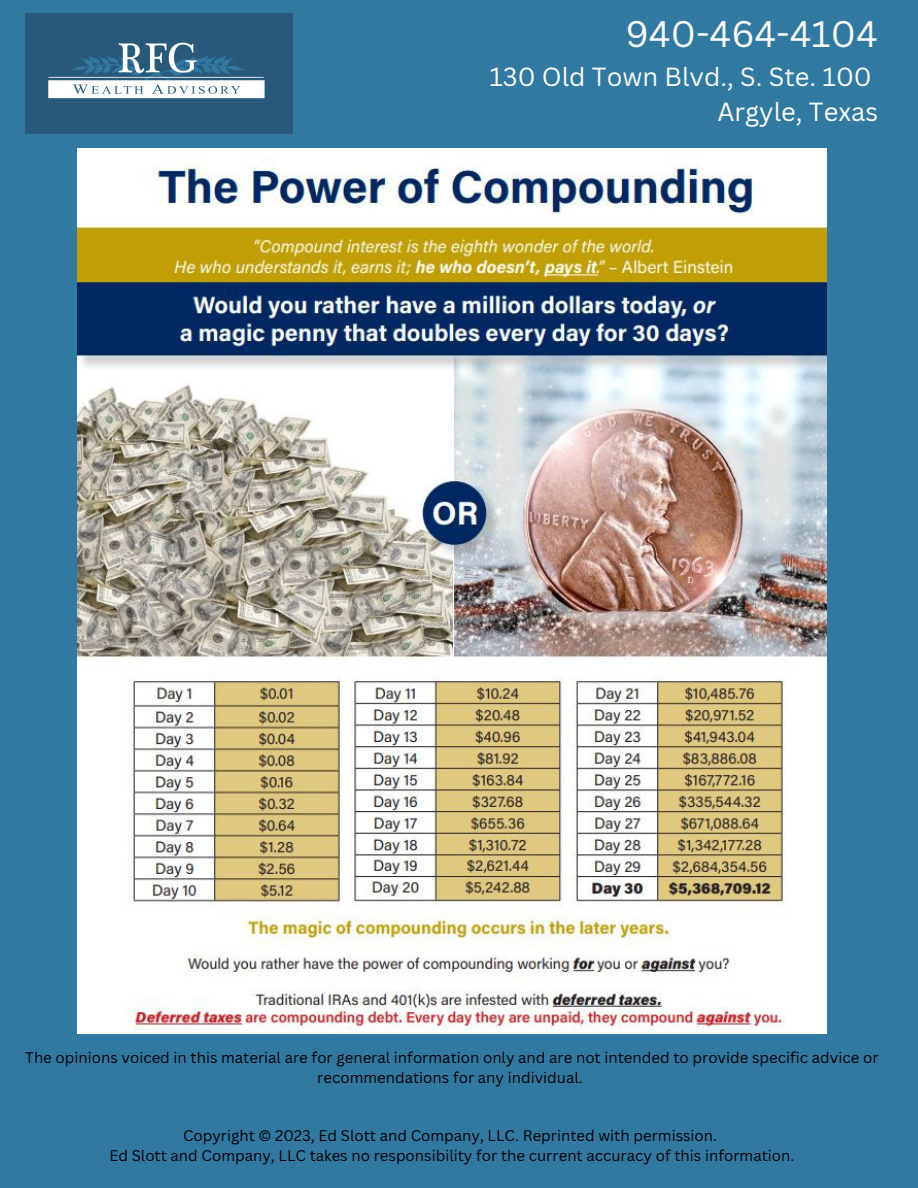
<style>
.page{position:relative;width:918px;height:1188px;background:#3279a2}
.page>*{position:absolute;margin:0;border:0;box-sizing:border-box;transform-origin:0 0}
.t1{font:36px "Canva Sans";color:#fbfcfd}
.t2{font:25.5px "Canva Sans";color:#fbfcfd}
.t3{font:15px/20.2px "Canva Sans";color:#000;text-align:center}
</style>
<div class="page">
<img style="left:26px;top:13px;width:266px;height:121px">
<img style="left:77px;top:148px;width:749px;height:886px">
<p class="t1" style="left:626px;top:9px;width:253px">940-464-4104</p>
<p class="t2" style="left:489px;top:59px;width:384px">130 Old Town Blvd., S. Ste. 100</p>
<p class="t2" style="left:718px;top:94px;width:162px">Argyle, Texas</p>
<p class="t3" style="left:25px;top:1047px;width:855px">The opinions voiced in this material are for general information only and are not intended to provide specific advice or recommendations for any individual.</p>
<p class="t3" style="left:183px;top:1125px;width:536px">Copyright © 2023, Ed Slott and Company, LLC. Reprinted with permission.</p>
<p class="t3" style="left:109px;top:1145px;width:686px">Ed Slott and Company, LLC takes no responsibility for the current accuracy of this information.</p>
</div>
